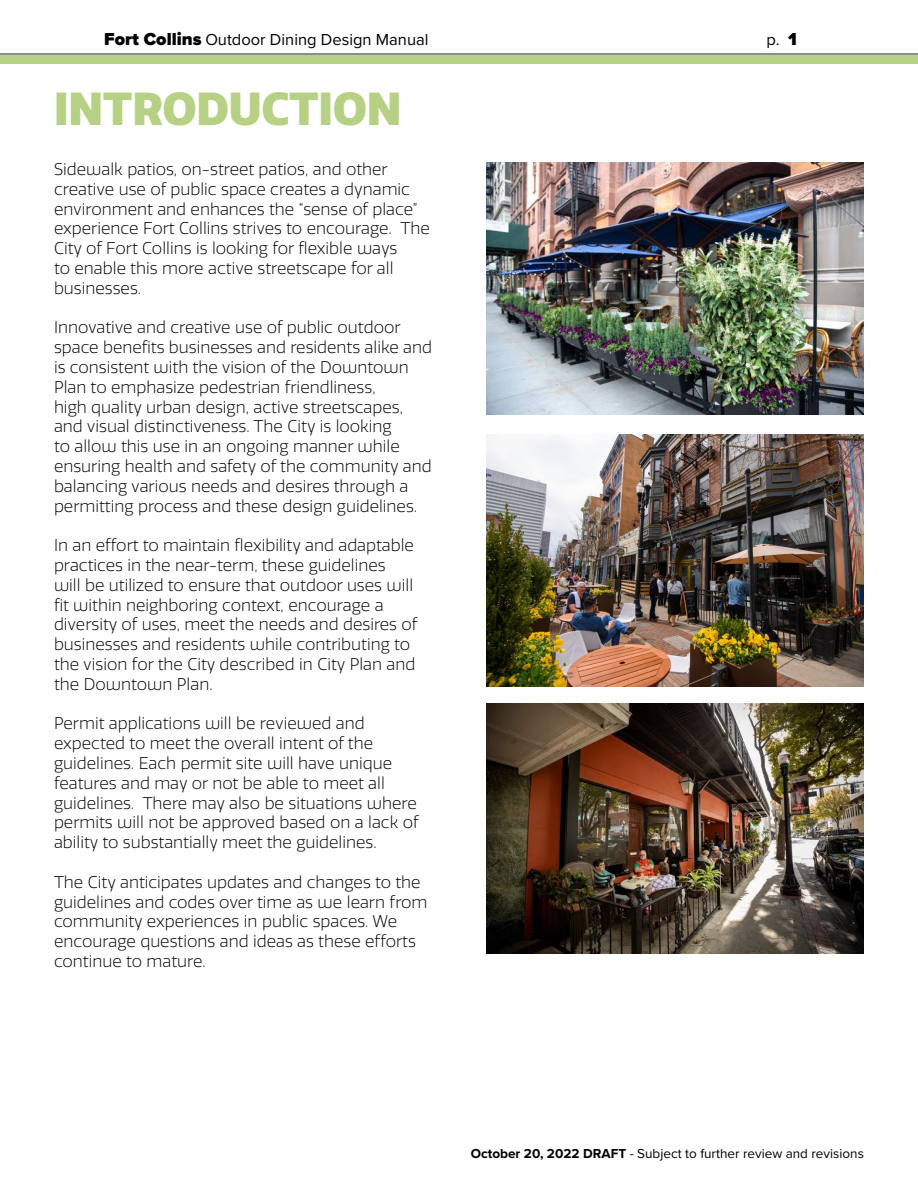
<style>
.page{position:relative;width:918px;height:1188px;background:#fff}
.page>*{position:absolute;margin:0;border:0;box-sizing:border-box;transform-origin:0 0}
.t1{font:900 45px "Quatro";color:#b7d184}
.t2{font:300 16.5px/19.8px "Quatro";color:#000}
.t3{font:16.5px "Proxima Nova";color:#000}
.t4{font:13.5px "Proxima Nova";color:#000}
.s1{font-weight:900;font-size:18px}
.s2{font-weight:700}
</style>
<div class="page">
<div style="left:0;top:55px;width:918px;height:9px;background:#b7d184"></div>
<hr style="left:0;top:53px;width:918px;height:2px;background:#67686b">
<img style="left:486px;top:704px;width:378px;height:249px">
<img style="left:486px;top:162px;width:378px;height:252px">
<img style="left:486px;top:434px;width:378px;height:252px">
<p class="t3" style="left:104px;top:27px;width:326px"><span class="s1">Fort Collins</span> Outdoor Dining Design Manual</p>
<p class="t3" style="left:766px;top:27px;width:32px">p. <span class="s1">1</span></p>
<h1 class="t1" style="left:54px;top:82px;width:349px">INTRODUCTION</h1>
<p class="t2" style="left:54px;top:160px;width:377px">Sidewalk patios, on-street patios, and other creative use of public space creates a dynamic environment and enhances the “sense of place” experience Fort Collins strives to encourage. The City of Fort Collins is looking for flexible ways<br>to enable this more active streetscape for all businesses.</p>
<p class="t2" style="left:54px;top:318px;width:379px">Innovative and creative use of public outdoor space benefits businesses and residents alike and is consistent with the vision of the Downtown Plan to emphasize pedestrian friendliness,<br>high quality urban design, active streetscapes, and visual distinctiveness. The City is looking<br>to allow this use in an ongoing manner while ensuring health and safety of the community and balancing various needs and desires through a permitting process and these design guidelines.</p>
<p class="t2" style="left:54px;top:536px;width:365px">In an effort to maintain flexibility and adaptable practices in the near-term, these guidelines<br>will be utilized to ensure that outdoor uses will fit within neighboring context, encourage a diversity of uses, meet the needs and desires of businesses and residents while contributing to the vision for the City described in City Plan and the Downtown Plan.</p>
<p class="t2" style="left:54px;top:714px;width:366px">Permit applications will be reviewed and expected to meet the overall intent of the guidelines. Each permit site will have unique features and may or not be able to meet all guidelines. There may also be situations where permits will not be approved based on a lack of ability to substantially meet the guidelines.</p>
<p class="t2" style="left:54px;top:872px;width:375px">The City anticipates updates and changes to the guidelines and codes over time as we learn from community experiences in public spaces. We encourage questions and ideas as these efforts continue to mature.</p>
<p class="t4" style="left:471px;top:1143px;width:395px"><span class="s2">October 20, 2022 DRAFT</span> - Subject to further review and revisions</p>
</div>
